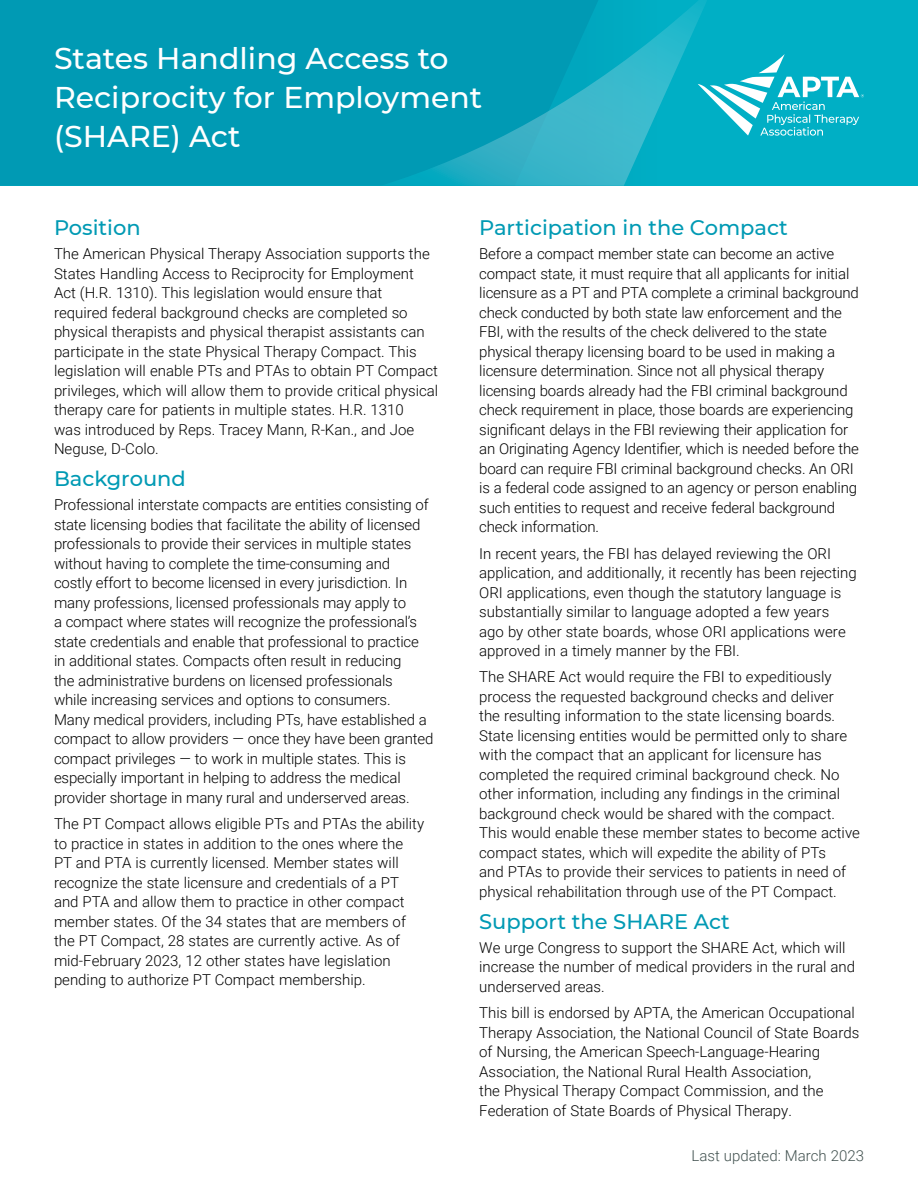
<style>
.page{position:relative;width:918px;height:1188px;background:#fff}
.page>*{position:absolute;margin:0;border:0;box-sizing:border-box;transform-origin:0 0}
.t1{font:500 30px/39px "APTA Sans";color:#fff}
.t2{font:500 21px "APTA Sans";color:#009ab4}
.body{font:300 15px/19.5px "Roboto";color:#000}
.body-2{font:300 15px "Roboto";color:#41514f}
</style>
<div class="page">
<div style="left:0;top:0;width:918px;height:186px;background:#00afc5"></div>
<div style="left:0;top:0;width:381px;height:186px;background:#009ab4"></div>
<svg style="left:381px;top:0;width:326px;height:186px"></svg>
<svg style="left:698px;top:54px;width:166px;height:82px"></svg>
<h1 class="t1" style="left:54px;top:38px;width:430px">States Handling Access to<br>Reciprocity for Employment (SHARE) Act</h1>
<h2 class="t2" style="left:54px;top:213px;width:88px">Position</h2>
<p class="body" style="left:54px;top:244px;width:386px">The American Physical Therapy Association supports the States Handling Access to Reciprocity for Employment Act (H.R. 1310). This legislation would ensure that required federal background checks are completed so physical therapists and physical therapist assistants can participate in the state Physical Therapy Compact. This legislation will enable PTs and PTAs to obtain PT Compact privileges, which will allow them to provide critical physical therapy care for patients in multiple states. H.R. 1310<br>was introduced by Reps. Tracey Mann, R-Kan., and Joe Neguse, D-Colo.</p>
<h2 class="t2" style="left:54px;top:464px;width:133px">Background</h2>
<p class="body" style="left:54px;top:495px;width:381px">Professional interstate compacts are entities consisting of state licensing bodies that facilitate the ability of licensed professionals to provide their services in multiple states without having to complete the time-consuming and<br>costly effort to become licensed in every jurisdiction. In many professions, licensed professionals may apply to<br>a compact where states will recognize the professional’s state credentials and enable that professional to practice in additional states. Compacts often result in reducing<br>the administrative burdens on licensed professionals<br>while increasing services and options to consumers.<br>Many medical providers, including PTs, have established a compact to allow providers — once they have been granted compact privileges — to work in multiple states. This is especially important in helping to address the medical provider shortage in many rural and underserved areas.</p>
<p class="body" style="left:54px;top:813px;width:372px">The PT Compact allows eligible PTs and PTAs the ability to practice in states in addition to the ones where the PT and PTA is currently licensed. Member states will recognize the state licensure and credentials of a PT and PTA and allow them to practice in other compact member states. Of the 34 states that are members of the PT Compact, 28 states are currently active. As of mid-February 2023, 12 other states have legislation pending to authorize PT Compact membership.</p>
<h2 class="t2" style="left:479px;top:213px;width:310px">Participation in the Compact</h2>
<p class="body" style="left:479px;top:244px;width:381px">Before a compact member state can become an active compact state, it must require that all applicants for initial licensure as a PT and PTA complete a criminal background check conducted by both state law enforcement and the FBI, with the results of the check delivered to the state physical therapy licensing board to be used in making a licensure determination. Since not all physical therapy licensing boards already had the FBI criminal background check requirement in place, those boards are experiencing significant delays in the FBI reviewing their application for an Originating Agency Identifier, which is needed before the board can require FBI criminal background checks. An ORI is a federal code assigned to an agency or person enabling such entities to request and receive federal background check information.</p>
<p class="body" style="left:479px;top:543px;width:379px">In recent years, the FBI has delayed reviewing the ORI application, and additionally, it recently has been rejecting ORI applications, even though the statutory language is substantially similar to language adopted a few years ago by other state boards, whose ORI applications were approved in a timely manner by the FBI.</p>
<p class="body" style="left:479px;top:667px;width:382px">The SHARE Act would require the FBI to expeditiously process the requested background checks and deliver<br>the resulting information to the state licensing boards.<br>State licensing entities would be permitted only to share with the compact that an applicant for licensure has completed the required criminal background check. No other information, including any findings in the criminal background check would be shared with the compact.<br>This would enable these member states to become active compact states, which will expedite the ability of PTs<br>and PTAs to provide their services to patients in need of physical rehabilitation through use of the PT Compact.</p>
<h2 class="t2" style="left:479px;top:907px;width:252px">Support the SHARE Act</h2>
<p class="body" style="left:479px;top:937px;width:377px">We urge Congress to support the SHARE Act, which will increase the number of medical providers in the rural and underserved areas.</p>
<p class="body" style="left:479px;top:1002px;width:382px">This bill is endorsed by APTA, the American Occupational Therapy Association, the National Council of State Boards of Nursing, the American Speech-Language-Hearing Association, the National Rural Health Association,<br>the Physical Therapy Compact Commission, and the Federation of State Boards of Physical Therapy.</p>
<p class="body-2" style="left:692px;top:1145px;width:174px">Last updated: March 2023</p>
</div>
